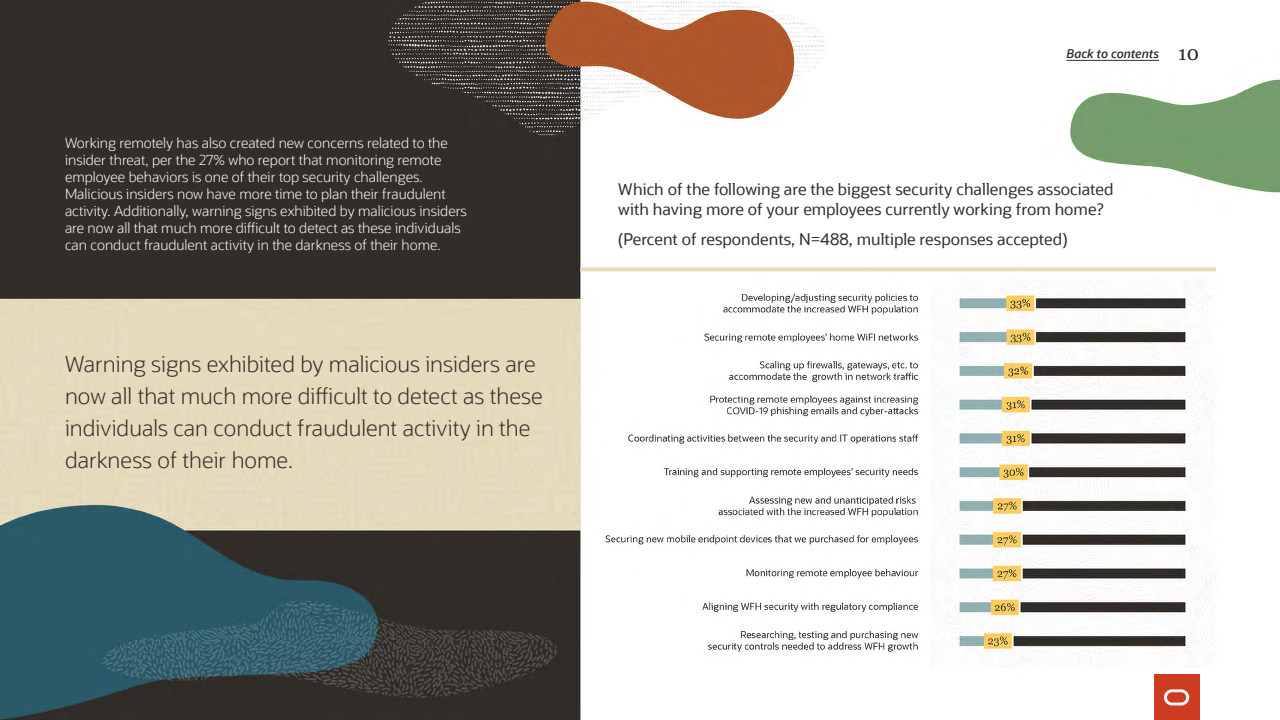
<style>
.page{position:relative;width:1280px;height:720px;background:#fff}
.page>*{position:absolute;margin:0;border:0;box-sizing:border-box;transform-origin:0 0}
.Call_out_25_32{font:300 22px/32px "Oracle Sans";color:#312d2a}
.Body_Copy_-_14_17{font:16px/20px "Oracle Sans";color:#312d2a}
.Body_Copy_-_14_17-2{font:300 14px/17px "Oracle Sans";color:#fff}
.t1{font:italic 600 12px "Oracle Sans";color:#312d2a}
.s1{font-family:"Georgia";font-weight:400;font-style:normal;font-size:20px}
</style>
<div class="page">
<img style="left:0;top:0;width:1280px;height:720px">
<svg style="left:580px;top:267px;width:636px;height:4px;background:#e7dec3"></svg>
<div style="left:1154px;top:675px;width:45px;height:45px;background:#cd3b21"></div>
<svg style="left:1164px;top:689px;width:25px;height:16px"></svg>
<hr style="left:1067px;top:60px;width:92px;height:1px;background:#312d2a">
<p class="Body_Copy_-_14_17-2" style="left:65px;top:135px;width:403px">Working remotely has also created new concerns related to the insider threat, per the 27% who report that monitoring remote employee behaviors is one of their top security challenges.<br>Malicious insiders now have more time to plan their fraudulent activity. Additionally, warning signs exhibited by malicious insiders are now all that much more difficult to detect as these individuals can conduct fraudulent activity in the darkness of their home.</p>
<p class="Call_out_25_32" style="left:65px;top:349px;width:479px">Warning signs exhibited by malicious insiders are now all that much more difficult to detect as these individuals can conduct fraudulent activity in the darkness of their home.</p>
<p class="t1" style="left:1067px;top:47px;width:134px">Back to contents <span class="s1">10</span></p>
<p class="Body_Copy_-_14_17" style="left:618px;top:179px;width:497px">Which of the following are the biggest security challenges associated with having more of your employees currently working from home?</p>
<p class="Body_Copy_-_14_17" style="left:618px;top:229px;width:451px">(Percent of respondents, N=488, multiple responses accepted)</p>
</div>
